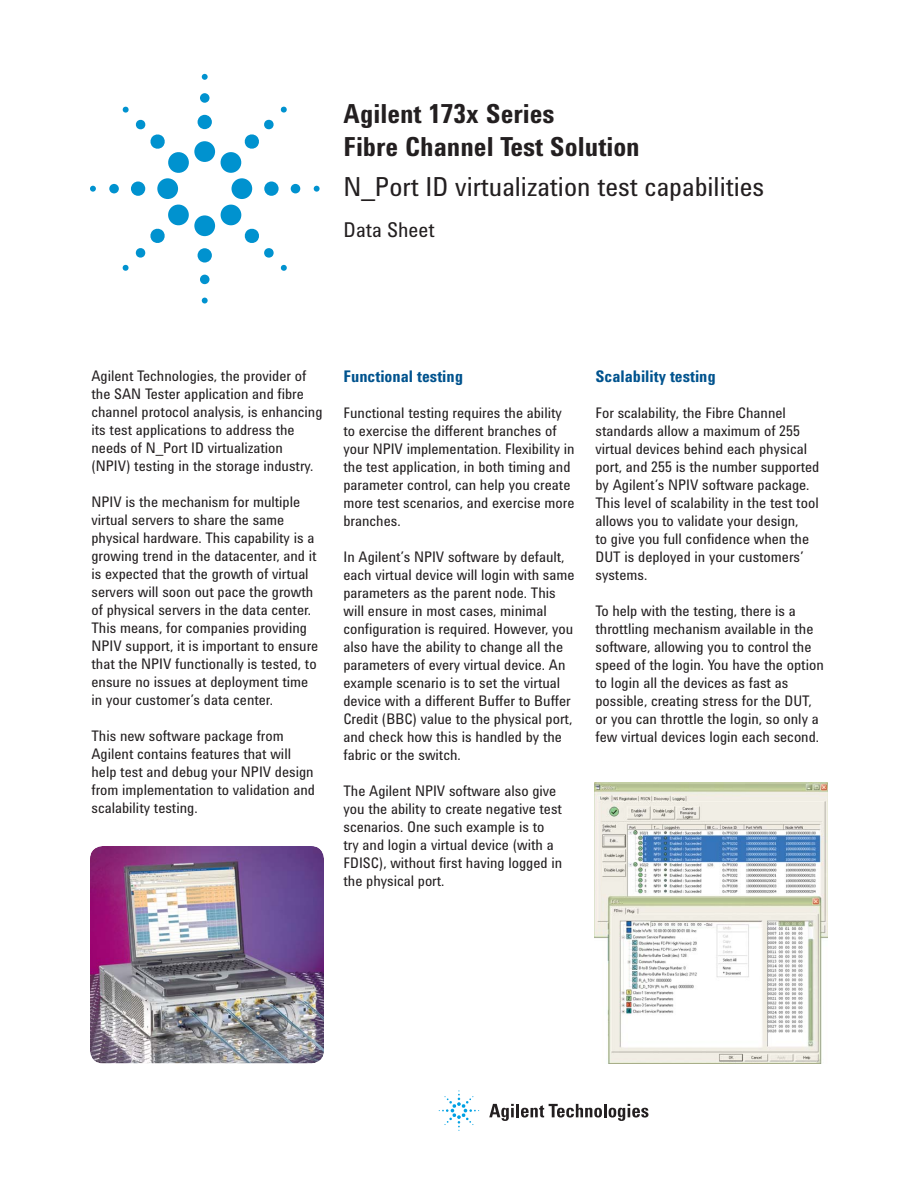
<style>
.page{position:relative;width:918px;height:1188px;background:#fff}
.page>*{position:absolute;margin:0;border:0;box-sizing:border-box;transform-origin:0 0}
.t1{font:700 27px/33px "Agilent Condensed CFF";color:#231f20}
.t2{font:27px "Agilent Condensed CFF";color:#231f20}
.t3{font:21px "Agilent Condensed CFF";color:#231f20}
.t4{font:700 16.5px "Agilent Condensed CFF";color:#00538e}
.t5{font:15px/18px "Agilent Condensed CFF";color:#231f20}
</style>
<div class="page">
<svg style="left:489px;top:1104px;width:160px;height:17px"></svg>
<svg style="left:439px;top:1090px;width:40px;height:41px"></svg>
<div style="left:194px;top:141px;width:21px;height:21px;background:#0092cf;border-radius:50%"></div>
<div style="left:198px;top:115px;width:14px;height:14px;background:#0092cf;border-radius:50%"></div>
<div style="left:200px;top:93px;width:10px;height:10px;background:#0092cf;border-radius:50%"></div>
<svg style="left:202px;top:74px;width:6px;height:6px"></svg>
<div style="left:231px;top:178px;width:21px;height:21px;background:#0092cf;border-radius:50%"></div>
<div style="left:264px;top:182px;width:15px;height:14px;background:#0092cf;border-radius:50%"></div>
<div style="left:291px;top:184px;width:9px;height:9px;background:#0092cf;border-radius:50%"></div>
<svg style="left:314px;top:186px;width:6px;height:6px"></svg>
<div style="left:194px;top:215px;width:21px;height:21px;background:#0092cf;border-radius:50%"></div>
<div style="left:198px;top:248px;width:14px;height:15px;background:#0092cf;border-radius:50%"></div>
<div style="left:200px;top:275px;width:10px;height:9px;background:#0092cf;border-radius:50%"></div>
<svg style="left:202px;top:298px;width:6px;height:6px"></svg>
<div style="left:157px;top:178px;width:21px;height:21px;background:#0092cf;border-radius:50%"></div>
<div style="left:131px;top:182px;width:14px;height:14px;background:#0092cf;border-radius:50%"></div>
<div style="left:109px;top:184px;width:10px;height:9px;background:#0092cf;border-radius:50%"></div>
<svg style="left:90px;top:186px;width:6px;height:6px"></svg>
<svg style="left:220px;top:119px;width:54px;height:54px"></svg>
<svg style="left:281px;top:106px;width:6px;height:7px"></svg>
<svg style="left:220px;top:204px;width:54px;height:54px"></svg>
<svg style="left:281px;top:265px;width:6px;height:6px"></svg>
<svg style="left:135px;top:204px;width:54px;height:54px"></svg>
<svg style="left:122px;top:265px;width:7px;height:6px"></svg>
<svg style="left:135px;top:119px;width:54px;height:54px"></svg>
<svg style="left:122px;top:106px;width:7px;height:7px"></svg>
<img style="left:90px;top:846px;width:234px;height:217px;border-radius:13px">
<img style="left:594px;top:782px;width:234px;height:282px">
<h1 class="t1" style="left:344px;top:100px;width:298px">Agilent 173x Series<br>Fibre Channel Test Solution</h1>
<h1 class="t2" style="left:344px;top:177px;width:422px">N_Port ID virtualization test capabilities</h1>
<h2 class="t3" style="left:344px;top:222px;width:93px">Data Sheet</h2>
<p class="t5" style="left:92px;top:369px;width:233px">Agilent Technologies, the provider of the SAN Tester application and fibre channel protocol analysis, is enhancing its test applications to address the needs of N_Port ID virtualization (NPIV) testing in the storage industry.</p>
<p class="t5" style="left:92px;top:495px;width:228px">NPIV is the mechanism for multiple virtual servers to share the same physical hardware. This capability is a growing trend in the datacenter, and it is expected that the growth of virtual servers will soon out pace the growth of physical servers in the data center.<br>This means, for companies providing NPIV support, it is important to ensure that the NPIV functionally is tested, to ensure no issues at deployment time in your customer’s data center.</p>
<p class="t5" style="left:92px;top:729px;width:225px">This new software package from<br>Agilent contains features that will help test and debug your NPIV design from implementation to validation and scalability testing.</p>
<p class="t4" style="left:344px;top:371px;width:121px">Functional testing</p>
<p class="t5" style="left:344px;top:406px;width:233px">Functional testing requires the ability to exercise the different branches of your NPIV implementation. Flexibility in the test application, in both timing and parameter control, can help you create more test scenarios, and exercise more branches.</p>
<p class="t5" style="left:344px;top:550px;width:233px">In Agilent’s NPIV software by default, each virtual device will login with same parameters as the parent node. This will ensure in most cases, minimal configuration is required. However, you also have the ability to change all the parameters of every virtual device. An example scenario is to set the virtual device with a different Buffer to Buffer Credit (BBC) value to the physical port, and check how this is handled by the fabric or the switch.</p>
<p class="t5" style="left:344px;top:784px;width:220px">The Agilent NPIV software also give you the ability to create negative test scenarios. One such example is to try and login a virtual device (with a FDISC), without first having logged in the physical port.</p>
<p class="t4" style="left:596px;top:371px;width:122px">Scalability testing</p>
<p class="t5" style="left:596px;top:406px;width:225px">For scalability, the Fibre Channel standards allow a maximum of 255 virtual devices behind each physical port, and 255 is the number supported by Agilent’s NPIV software package.<br>This level of scalability in the test tool allows you to validate your design,<br>to give you full confidence when the DUT is deployed in your customers’ systems.</p>
<p class="t5" style="left:596px;top:604px;width:230px">To help with the testing, there is a throttling mechanism available in the software, allowing you to control the speed of the login. You have the option to login all the devices as fast as possible, creating stress for the DUT, or you can throttle the login, so only a few virtual devices login each second.</p>
</div>
